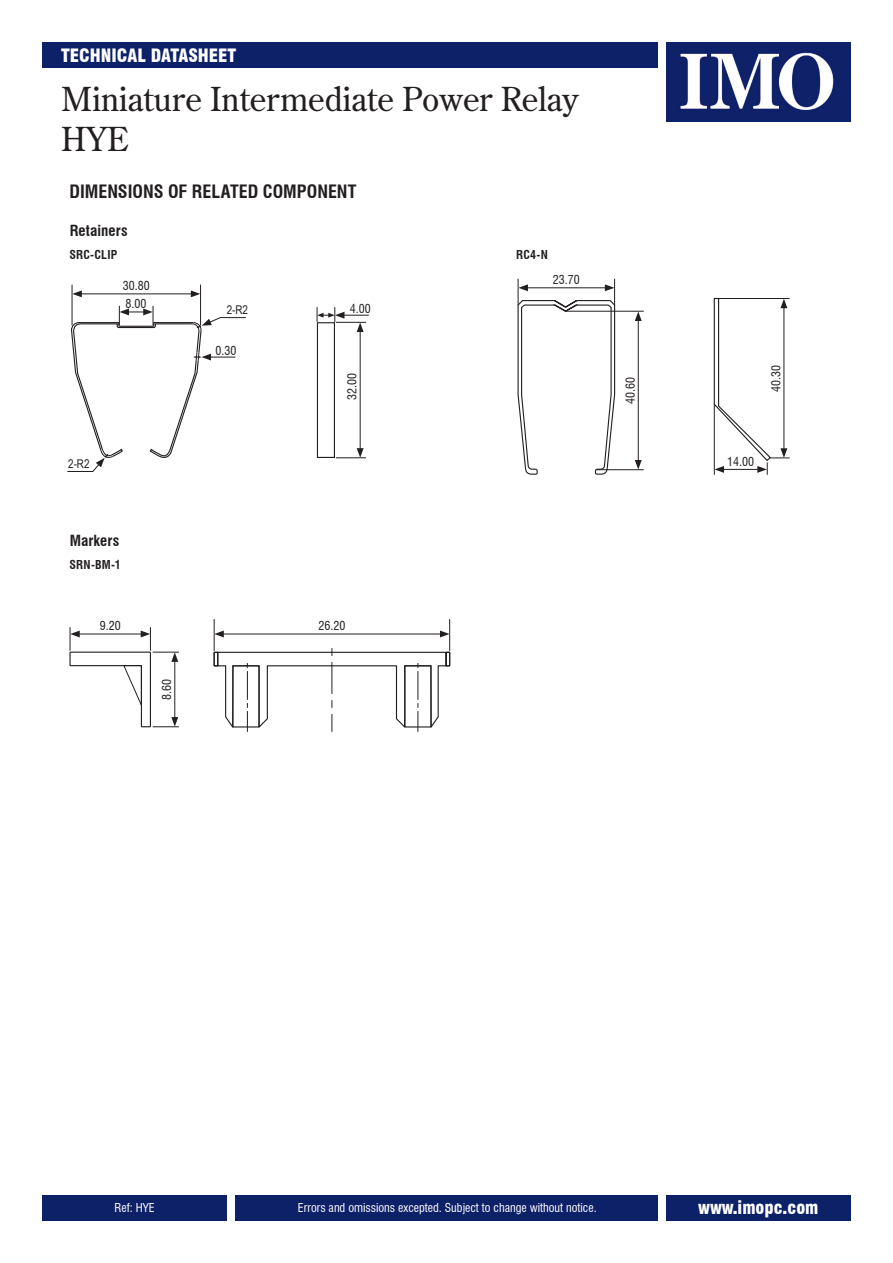
<style>
.page{position:relative;width:893px;height:1263px;background:#fff}
.page>*{position:absolute;margin:0;border:0;box-sizing:border-box;transform-origin:0 0}
.t1{font:33px "Century Old Style Std";color:#231f20}
.t2{font:900 condensed 18px "Swiss 721 BT";color:#fff}
.t3{font:700 condensed 18px "Swiss 721 BT";color:#231f20}
.t4{font:700 condensed 15px "Swiss 721 BT";letter-spacing:.01em;color:#231f20}
.t5{font:condensed 12px "Swiss 721 BT";color:#fff}
.t6{font:condensed 12px "Swiss 721 BT";color:#231f20}
.t7{font:700 condensed 12px "Swiss 721 BT";letter-spacing:.015em;color:#231f20}
.t8{font:12px "Arial Narrow";color:#231f20}
</style>
<div class="page">
<hr style="left:79px;top:293px;width:114px;height:1px;background:#231f20">
<svg style="left:73px;top:290px;width:9px;height:7px"></svg>
<svg style="left:191px;top:290px;width:9px;height:7px"></svg>
<hr style="left:72px;top:285px;width:1px;height:40px;background:#231f20">
<hr style="left:200px;top:285px;width:1px;height:40px;background:#231f20">
<svg style="left:67px;top:306px;width:179px;height:166px"></svg>
<hr style="left:360px;top:330px;width:1px;height:120px;background:#231f20">
<svg style="left:357px;top:448px;width:7px;height:9px"></svg>
<hr style="left:336px;top:457px;width:30px;height:1px;background:#231f20">
<div style="left:317px;top:322px;width:18px;height:136px;border:1px solid #231f20"></div>
<svg style="left:317px;top:307px;width:52px;height:25px"></svg>
<hr style="left:638px;top:319px;width:1px;height:143px;background:#231f20">
<svg style="left:635px;top:460px;width:7px;height:9px"></svg>
<svg style="left:635px;top:312px;width:7px;height:9px"></svg>
<svg style="left:517px;top:279px;width:99px;height:196px"></svg>
<hr style="left:565px;top:311px;width:79px;height:1px;background:#231f20">
<hr style="left:596px;top:469px;width:48px;height:1px;background:#231f20">
<svg style="left:713px;top:297px;width:77px;height:178px"></svg>
<svg style="left:213px;top:648px;width:238px;height:84px"></svg>
<hr style="left:214px;top:619px;width:1px;height:32px;background:#231f20">
<hr style="left:449px;top:619px;width:1px;height:32px;background:#231f20">
<hr style="left:221px;top:634px;width:221px;height:1px;background:#231f20">
<svg style="left:214px;top:630px;width:10px;height:7px"></svg>
<svg style="left:440px;top:630px;width:9px;height:7px"></svg>
<svg style="left:69px;top:627px;width:110px;height:101px"></svg>
<img style="left:666px;top:43px;width:184px;height:78px">
<div style="left:43px;top:43px;width:615px;height:25px;background:#0d2169"></div>
<div style="left:666px;top:1195px;width:184px;height:25px;background:#0d2169"></div>
<div style="left:236px;top:1195px;width:422px;height:25px;background:#0d2169"></div>
<div style="left:43px;top:1195px;width:184px;height:25px;background:#0d2169"></div>
<p class="t2" style="left:61px;top:45px;width:177px">TECHNICAL DATASHEET</p>
<p class="t1" style="left:61px;top:78px;width:519px">Miniature Intermediate Power Relay</p>
<p class="t1" style="left:61px;top:118px;width:69px">HYE</p>
<p class="t3" style="left:70px;top:181px;width:289px">DIMENSIONS OF RELATED COMPONENT</p>
<p class="t4" style="left:70px;top:221px;width:60px">Retainers</p>
<p class="t7" style="left:70px;top:247px;width:49px">SRC-CLIP</p>
<p class="t7" style="left:516px;top:247px;width:33px">RC4-N</p>
<p class="t6" style="left:123px;top:279px;width:28px">30.80</p>
<p class="t6" style="left:126px;top:297px;width:22px">8.00</p>
<p class="t8" style="left:68px;top:455px;width:23px">2-R2</p>
<p class="t4" style="left:70px;top:531px;width:51px">Markers</p>
<p class="t7" style="left:70px;top:557px;width:53px">SRN-BM-1</p>
<p class="t8" style="left:227px;top:301px;width:23px">2-R2</p>
<p class="t6" style="left:215px;top:343px;width:22px">0.30</p>
<p class="t6" style="left:350px;top:301px;width:22px">4.00</p>
<p class="t6" style="left:345px;top:400px;width:28px;rotate:-90deg">32.00</p>
<p class="t6" style="left:100px;top:619px;width:22px">9.20</p>
<p class="t6" style="left:318px;top:619px;width:28px">26.20</p>
<p class="t6" style="left:160px;top:700px;width:22px;rotate:-90deg">8.60</p>
<p class="t6" style="left:553px;top:273px;width:28px">23.70</p>
<p class="t6" style="left:623px;top:404px;width:28px;rotate:-90deg">40.60</p>
<p class="t6" style="left:769px;top:392px;width:28px;rotate:-90deg">40.30</p>
<p class="t6" style="left:727px;top:454px;width:28px">14.00</p>
<p class="t5" style="left:115px;top:1200px;width:42px">Ref: HYE</p>
<p class="t5" style="left:298px;top:1200px;width:300px">Errors and omissions excepted. Subject to change without notice.</p>
<p class="t2" style="left:698px;top:1196px;width:122px">www.imopc.com</p>
</div>
